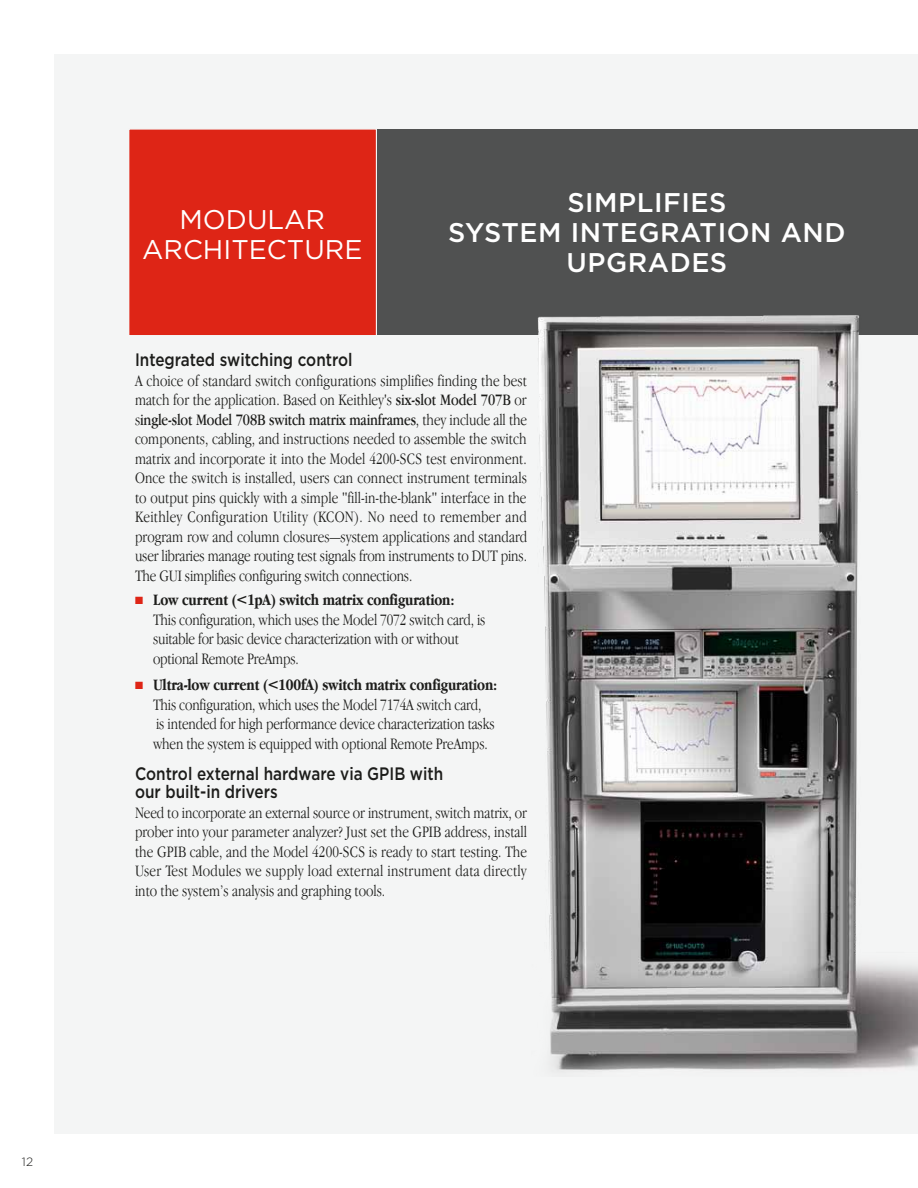
<style>
.page{position:relative;width:918px;height:1188px;background:#fff}
.page>*{position:absolute;margin:0;border:0;box-sizing:border-box;transform-origin:0 0}
.t1{font:500 27px/30px "Gotham";letter-spacing:.02em;color:#fff;text-align:center}
.t2{font:27px/30px "Gotham";color:#fff}
.t3{font:500 18px/18px "Gotham";color:#1c1c1a;scale:.85 1}
.t4{font:300 condensed 16.5px/19.5px "Garamond IT Cby BT";letter-spacing:-.01em;color:#1c1c1a;text-align:justify}
.t5{font:300 12px "Gotham";color:#1c1c1a}
.s1{font-weight:400}
.s2{color:#de2516}
.s3{font-weight:700}
</style>
<div class="page">
<div style="left:54px;top:54px;width:864px;height:1080px;background:#f4f5f5"></div>
<div style="left:128px;top:128px;width:249px;height:209px;background:#de2516;border:2px solid #f4f5f5"></div>
<div style="left:377px;top:130px;width:541px;height:205px;background:#505151"></div>
<img style="left:537px;top:315px;width:381px;height:757px">
<h1 class="t2" style="left:142px;top:204px;width:182px;text-indent:37px">MODULAR<br>ARCHITECTURE</h1>
<h1 class="t1" style="left:448px;top:187px;width:399px">SIMPLIFIES<br>SYSTEM INTEGRATION AND<br>UPGRADES</h1>
<p class="t3" style="left:135px;top:350px;width:257px">Integrated switching control</p>
<p class="t4" style="left:135px;top:370px;width:394px">A choice of standard switch configurations simplifies finding the best match for the application. Based on Keithley's <span class="s1">six-slot Model 707B</span> or s<span class="s1">ingle-slot Model 708B switch matrix mainframes</span>, they include all the components, cabling, and instructions needed to assemble the switch matrix and incorporate it into the Model 4200-SCS test environment.<br>Once the switch is installed, users can connect instrument terminals to output pins quickly with a simple "fill-in-the-blank" interface in the Keithley Configuration Utility (KCON). No need to remember and program row and column closures—system applications and standard user libraries manage routing test signals from instruments to DUT pins.<br>The GUI simplifies configuring switch connections.</p>
<p class="t4" style="left:153px;top:590px;width:334px;text-align:left;text-indent:-18px"><span class="s2">■</span> <span class="s3">Low current (&lt;1pA) switch matrix configuration:<br></span>This configuration, which uses the Model 7072 switch card, is suitable for basic device characterization with or without optional Remote PreAmps.</p>
<p class="t4" style="left:153px;top:675px;width:346px;text-align:left;text-indent:-18px"><span class="s2">■</span> <span class="s3">Ultra-low current (&lt;100fA) switch matrix configuration:<br></span>This configuration, which uses the Model 7174A switch card,<br>is intended for high performance device characterization tasks when the system is equipped with optional Remote PreAmps.</p>
<p class="t3" style="left:135px;top:764px;width:364px">Control external hardware via GPIB with our built-in drivers</p>
<p class="t4" style="left:135px;top:803px;width:394px">Need to incorporate an external source or instrument, switch matrix, or prober into your parameter analyzer? Just set the GPIB address, install the GPIB cable, and the Model 4200-SCS is ready to start testing. The User Test Modules we supply load external instrument data directly into the system’s analysis and graphing tools.</p>
<p class="t5" style="left:22px;top:1155px;width:13px">12</p>
</div>
